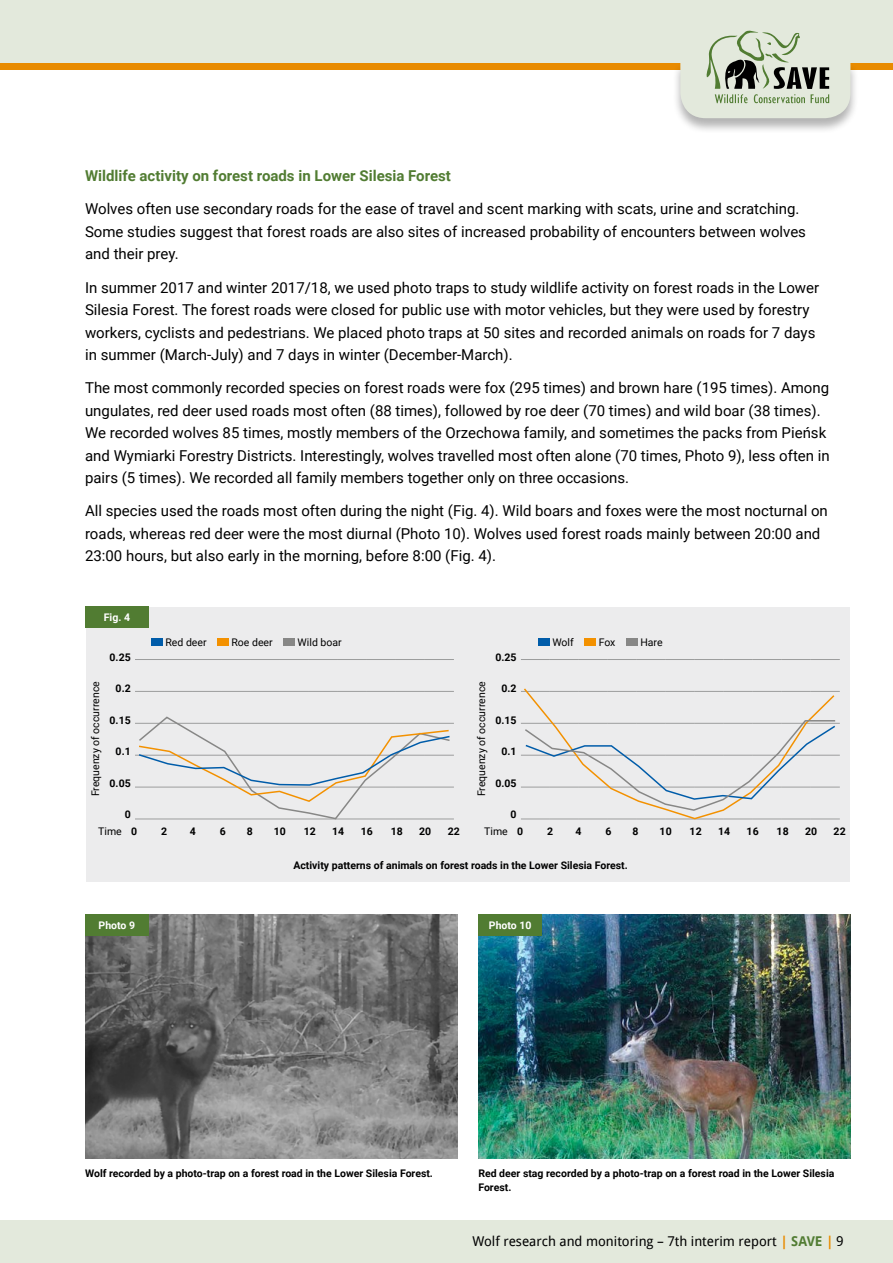
<style>
.page{position:relative;width:893px;height:1263px;background:#fff}
.page>*{position:absolute;margin:0;border:0;box-sizing:border-box;transform-origin:0 0}
.t1{font:15px/22.5px "Roboto";color:#000}
.t2{font:700 15px "Roboto";color:#517c32}
.t3{font:13.5px "Droid Sans";color:#000}
.t4{font:700 10.5px/13.5px "Roboto";color:#000}
.t5{font:10.5px "Roboto";color:#000}
.t6{font:700 10.5px "Roboto";color:#fff}
.s1{font-weight:700}
.s2{font-weight:700;color:#e88b00}
.s3{font-weight:700;color:#517c32}
</style>
<div class="page">
<div style="left:0;top:1220px;width:893px;height:43px;background:#e3e9dc"></div>
<div style="left:0;top:0;width:893px;height:64px;background:#e3e9dc"></div>
<div style="left:0;top:64px;width:893px;height:6px;background:#e88b00"></div>
<div style="left:672px;top:62px;width:186px;height:72px;background:#000;opacity:.3"></div>
<svg style="left:680px;top:30px;width:170px;height:88px"></svg>
<div style="left:86px;top:607px;width:764px;height:275px;background:#ececed"></div>
<img style="left:85px;top:914px;width:372px;height:245px">
<div style="left:85px;top:914px;width:64px;height:21px;background:#517c32"></div>
<img style="left:478px;top:914px;width:372px;height:245px">
<div style="left:478px;top:914px;width:64px;height:21px;background:#517c32"></div>
<svg style="left:135px;top:659px;width:319px;height:1px"></svg>
<svg style="left:135px;top:691px;width:319px;height:1px"></svg>
<svg style="left:521px;top:659px;width:319px;height:1px"></svg>
<div style="left:151px;top:638px;width:12px;height:8px;background:#005ca9"></div>
<div style="left:217px;top:638px;width:12px;height:8px;background:#f39100"></div>
<div style="left:283px;top:638px;width:12px;height:8px;background:#878786"></div>
<div style="left:538px;top:638px;width:12px;height:8px;background:#005ca9"></div>
<div style="left:584px;top:638px;width:12px;height:8px;background:#f39100"></div>
<div style="left:626px;top:638px;width:12px;height:8px;background:#878786"></div>
<svg style="left:135px;top:716px;width:319px;height:104px"></svg>
<svg style="left:521px;top:688px;width:319px;height:132px"></svg>
<div style="left:85px;top:606px;width:64px;height:21px;background:#517c32"></div>
<p class="t2" style="left:85px;top:165px;width:367px">Wildlife activity on forest roads in Lower Silesia Forest</p>
<p class="t1" style="left:85px;top:197px;width:722px">Wolves often use secondary roads for the ease of travel and scent marking with scats, urine and scratching.<br>Some studies suggest that forest roads are also sites of increased probability of encounters between wolves and their prey.</p>
<p class="t1" style="left:85px;top:275px;width:736px">In summer 2017 and winter 2017/18, we used photo traps to study wildlife activity on forest roads in the Lower Silesia Forest. The forest roads were closed for public use with motor vehicles, but they were used by forestry workers, cyclists and pedestrians. We placed photo traps at 50 sites and recorded animals on roads for 7 days in summer (March-July) and 7 days in winter (December-March).</p>
<p class="t1" style="left:85px;top:376px;width:746px">The most commonly recorded species on forest roads were fox (295 times) and brown hare (195 times). Among ungulates, red deer used roads most often (88 times), followed by roe deer (70 times) and wild boar (38 times).<br>We recorded wolves 85 times, mostly members of the Orzechowa family, and sometimes the packs from Pieńsk and Wymiarki Forestry Districts. Interestingly, wolves travelled most often alone (70 times, Photo 9), less often in pairs (5 times). We recorded all family members together only on three occasions.</p>
<p class="t1" style="left:85px;top:499px;width:744px">All species used the roads most often during the night (Fig. 4). Wild boars and foxes were the most nocturnal on roads, whereas red deer were the most diurnal (Photo 10). Wolves used forest roads mainly between 20:00 and<br>23:00 hours, but also early in the morning, before 8:00 (Fig. 4).</p>
<p class="t6" style="left:104px;top:609px;width:28px">Fig. 4</p>
<p class="t5" style="left:165px;top:635px;width:43px">Red deer</p>
<p class="t5" style="left:232px;top:635px;width:43px">Roe deer</p>
<p class="t5" style="left:298px;top:635px;width:46px">Wild boar</p>
<p class="t5" style="left:552px;top:635px;width:23px">Wolf</p>
<p class="t5" style="left:599px;top:635px;width:18px">Fox</p>
<p class="t5" style="left:640px;top:635px;width:24px">Hare</p>
<p class="t4" style="left:110px;top:650px;width:23px">0.25</p>
<p class="t4" style="left:116px;top:681px;width:17px">0.2</p>
<p class="t4" style="left:110px;top:713px;width:23px">0.15</p>
<p class="t4" style="left:116px;top:744px;width:17px">0.1</p>
<p class="t4" style="left:110px;top:776px;width:23px">0.05</p>
<p class="t4" style="left:125px;top:807px;width:8px">0</p>
<p class="t5" style="left:88px;top:796px;width:117px;rotate:-90deg">Frequenzy of occurrence</p>
<p class="t5" style="left:474px;top:796px;width:117px;rotate:-90deg">Frequenzy of occurrence</p>
<p class="t4" style="left:495px;top:650px;width:23px">0.25</p>
<p class="t4" style="left:502px;top:681px;width:17px">0.2</p>
<p class="t4" style="left:495px;top:713px;width:23px">0.15</p>
<p class="t4" style="left:502px;top:744px;width:17px">0.1</p>
<p class="t4" style="left:495px;top:776px;width:23px">0.05</p>
<p class="t4" style="left:511px;top:807px;width:8px">0</p>
<p class="t5" style="left:98px;top:824px;width:41px">Time <span class="s1">0</span></p>
<p class="t4" style="left:161px;top:824px;width:8px">2</p>
<p class="t4" style="left:190px;top:824px;width:8px">4</p>
<p class="t4" style="left:220px;top:824px;width:8px">6</p>
<p class="t4" style="left:247px;top:824px;width:8px">8</p>
<p class="t4" style="left:274px;top:824px;width:14px">10</p>
<p class="t4" style="left:304px;top:824px;width:14px">12</p>
<p class="t4" style="left:332px;top:824px;width:14px">14</p>
<p class="t4" style="left:361px;top:824px;width:14px">16</p>
<p class="t4" style="left:391px;top:824px;width:14px">18</p>
<p class="t4" style="left:419px;top:824px;width:14px">20</p>
<p class="t4" style="left:448px;top:824px;width:14px">22</p>
<p class="t5" style="left:484px;top:824px;width:41px">Time <span class="s1">0</span></p>
<p class="t4" style="left:547px;top:824px;width:8px">2</p>
<p class="t4" style="left:576px;top:824px;width:8px">4</p>
<p class="t4" style="left:606px;top:824px;width:8px">6</p>
<p class="t4" style="left:633px;top:824px;width:8px">8</p>
<p class="t4" style="left:660px;top:824px;width:14px">10</p>
<p class="t4" style="left:690px;top:824px;width:14px">12</p>
<p class="t4" style="left:718px;top:824px;width:14px">14</p>
<p class="t4" style="left:747px;top:824px;width:14px">16</p>
<p class="t4" style="left:777px;top:824px;width:14px">18</p>
<p class="t4" style="left:805px;top:824px;width:14px">20</p>
<p class="t4" style="left:834px;top:824px;width:14px">22</p>
<p class="t4" style="left:293px;top:858px;width:336px">Activity patterns of animals on forest roads in the Lower Silesia Forest.</p>
<p class="t6" style="left:99px;top:918px;width:38px">Photo 9</p>
<p class="t6" style="left:489px;top:918px;width:44px">Photo 10</p>
<p class="t4" style="left:85px;top:1166px;width:349px">Wolf recorded by a photo-trap on a forest road in the Lower Silesia Forest.</p>
<p class="t4" style="left:478px;top:1166px;width:358px">Red deer stag recorded by a photo-trap on a forest road in the Lower Silesia<br>Forest.</p>
<p class="t3" style="left:472px;top:1233px;width:372px">Wolf research and monitoring – 7th interim report <span class="s2">|</span> <span class="s3">SAVE</span> <span class="s2">|</span> 9</p>
</div>
